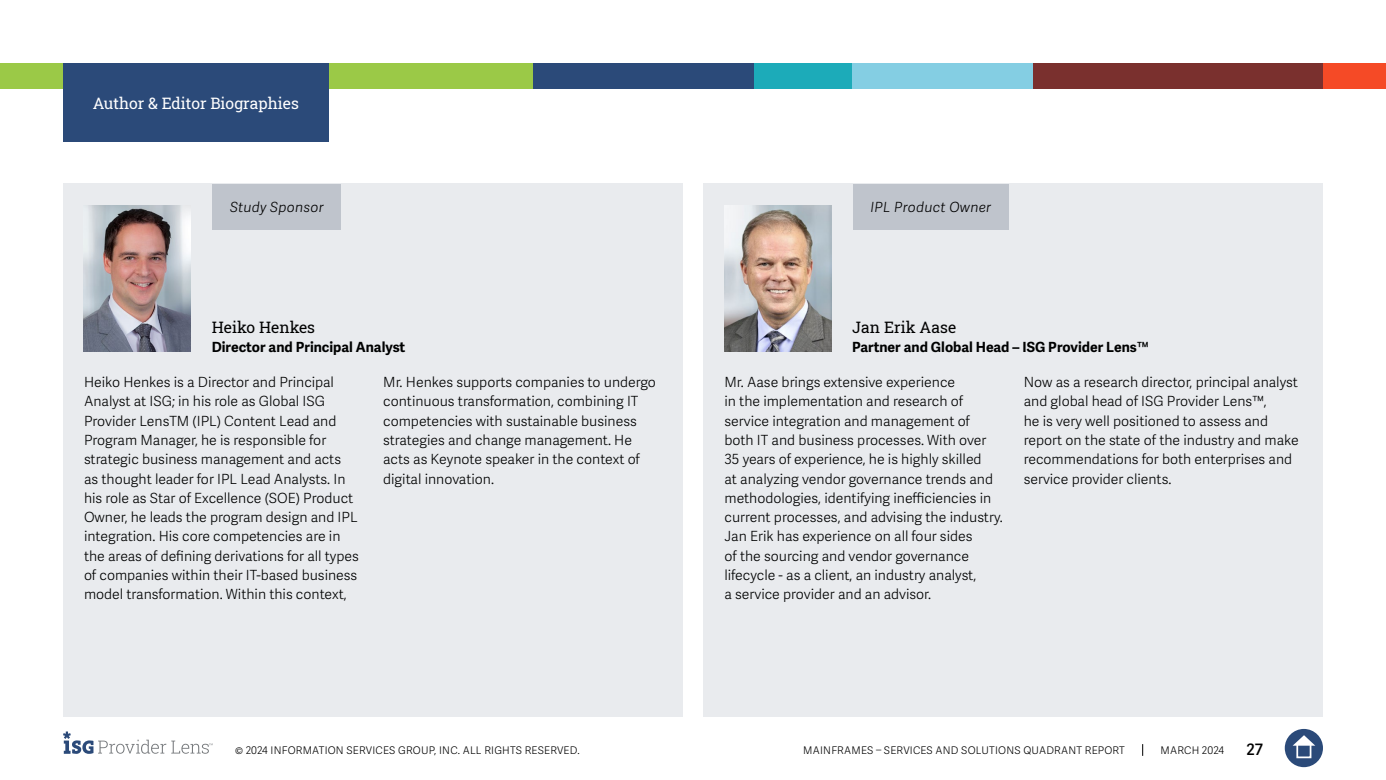
<style>
.page{position:relative;width:1386px;height:780px;background:#fff}
.page>*{position:absolute;margin:0;border:0;box-sizing:border-box;transform-origin:0 0}
.t1{font:15.75px "Roboto Slab ISG P Regular";color:#fff}
.t2{font:15.75px "Roboto Slab ISG P Regular";color:#000}
.t3{font:600 15.75px "Adelle Sans";color:#000}
.t4{font:300 14px/19.2px "Adelle Sans";color:#000101}
.t5{font:700 14px "Adelle Sans";color:#000101}
.t6{font:italic 300 14px "Adelle Sans";letter-spacing:.02em;color:#000}
.t7{font:300 10.5px "Adelle Sans";letter-spacing:.02em;color:#000}
</style>
<div class="page">
<div style="left:1285px;top:729px;width:38px;height:38px;background:#2b4a79;border-radius:50%"></div>
<svg style="left:1293px;top:735px;width:22px;height:10px"></svg>
<div style="left:1296px;top:743px;width:15px;height:15px;border:2px solid #fff"></div>
<svg style="left:63px;top:731px;width:150px;height:23px"></svg>
<svg style="left:1142px;top:744px;width:1px;height:12px"></svg>
<div style="left:0;top:63px;width:533px;height:25px;background:#9bc947"></div>
<div style="left:533px;top:63px;width:223px;height:25px;background:#2b4a79"></div>
<div style="left:850px;top:63px;width:184px;height:25px;background:#84cee3"></div>
<div style="left:1323px;top:63px;width:63px;height:25px;background:#f54a26"></div>
<div style="left:1033px;top:63px;width:290px;height:25px;background:#7a302e"></div>
<div style="left:754px;top:63px;width:98px;height:25px;background:#1cabb9"></div>
<div style="left:63px;top:63px;width:266px;height:79px;background:#2b4a79"></div>
<div style="left:63px;top:184px;width:619px;height:533px;background:#e9ebee"></div>
<img style="left:84px;top:205px;width:107px;height:146px">
<div style="left:213px;top:184px;width:128px;height:45px;background:#bfc4cc"></div>
<div style="left:704px;top:184px;width:619px;height:533px;background:#e9ebee"></div>
<img style="left:724px;top:205px;width:107px;height:146px">
<div style="left:853px;top:184px;width:156px;height:45px;background:#bfc4cc"></div>
<p class="t1" style="left:93px;top:92px;width:208px">Author &amp; Editor Biographies</p>
<p class="t6" style="left:230px;top:199px;width:95px">Study Sponsor</p>
<p class="t6" style="left:871px;top:199px;width:122px">IPL Product Owner</p>
<p class="t2" style="left:212px;top:316px;width:105px">Heiko Henkes</p>
<p class="t5" style="left:212px;top:339px;width:195px">Director and Principal Analyst</p>
<p class="t2" style="left:852px;top:316px;width:105px">Jan Erik Aase</p>
<p class="t5" style="left:852px;top:339px;width:298px">Partner and Global Head – ISG Provider Lens™</p>
<p class="t4" style="left:84px;top:373px;width:276px">Heiko Henkes is a Director and Principal Analyst at ISG; in his role as Global ISG Provider LensTM (IPL) Content Lead and Program Manager, he is responsible for strategic business management and acts as thought leader for IPL Lead Analysts. In his role as Star of Excellence (SOE) Product Owner, he leads the program design and IPL integration. His core competencies are in the areas of defining derivations for all types of companies within their IT-based business model transformation. Within this context,</p>
<p class="t4" style="left:383px;top:373px;width:274px">Mr. Henkes supports companies to undergo continuous transformation, combining IT competencies with sustainable business strategies and change management. He acts as Keynote speaker in the context of digital innovation.</p>
<p class="t4" style="left:724px;top:373px;width:280px">Mr. Aase brings extensive experience<br>in the implementation and research of service integration and management of<br>both IT and business processes. With over 35 years of experience, he is highly skilled<br>at analyzing vendor governance trends and methodologies, identifying inefficiencies in current processes, and advising the industry.<br>Jan Erik has experience on all four sides<br>of the sourcing and vendor governance lifecycle - as a client, an industry analyst,<br>a service provider and an advisor.</p>
<p class="t4" style="left:1024px;top:373px;width:276px">Now as a research director, principal analyst and global head of ISG Provider Lens™,<br>he is very well positioned to assess and report on the state of the industry and make recommendations for both enterprises and service provider clients.</p>
<p class="t7" style="left:235px;top:744px;width:346px">© 2024 INFORMATION SERVICES GROUP, INC. ALL RIGHTS RESERVED.</p>
<p class="t7" style="left:803px;top:744px;width:323px">MAINFRAMES – SERVICES AND SOLUTIONS QUADRANT REPORT</p>
<p class="t7" style="left:1161px;top:744px;width:65px">MARCH 2024</p>
<p class="t3" style="left:1247px;top:740px;width:18px">27</p>
</div>
